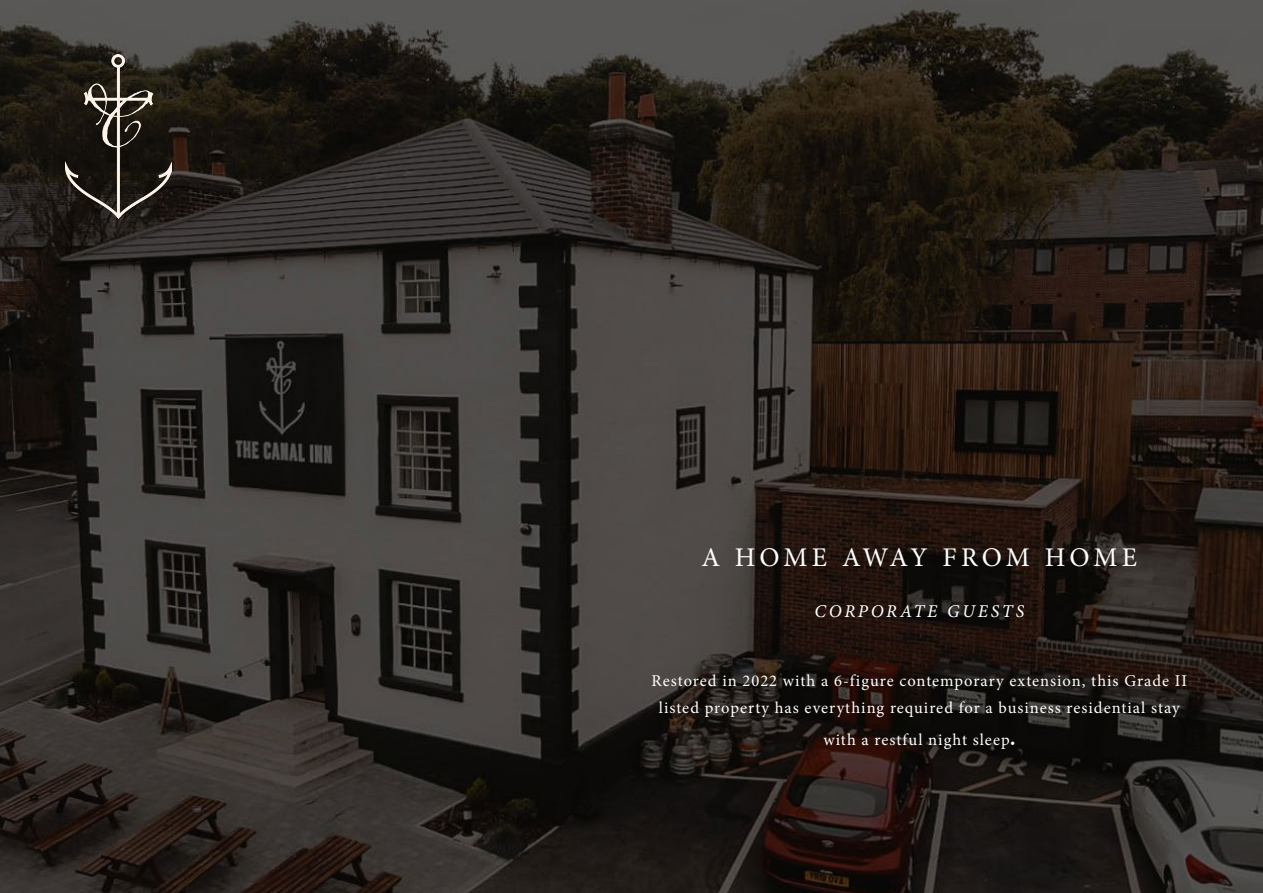
<style>
.page{position:relative;width:1263px;height:893px;background:#fff}
.page>*{position:absolute;margin:0;border:0;box-sizing:border-box;transform-origin:0 0}
.t1{font:27px "Minion Pro";letter-spacing:.145em;color:#fff}
.t2{font:18px "Minion Pro It Capt";letter-spacing:.15em;color:#fff}
.t3{font:16.5px/27px "Minion Pro";letter-spacing:.06em;color:#fff;text-align:center}
.s1{font-family:"Black Beard";font-size:22.5px}
</style>
<div class="page">
<img style="left:0;top:0;width:1263px;height:893px">
<img style="left:66px;top:54px;width:106px;height:164px">
<h1 class="t1" style="left:701px;top:539px;width:437px">A HOME AWAY FROM HOME</h1>
<p class="t2" style="left:814px;top:599px;width:211px">CORPORATE GUESTS</p>
<p class="t3" style="left:652px;top:668px;width:537px">Restored in 2022 with a 6-figure contemporary extension, this Grade II listed property has everything required for a business residential stay</p>
<p class="t3" style="left:823px;top:726px;width:193px">with a restful night sleep<span class="s1">.</span></p>
</div>
